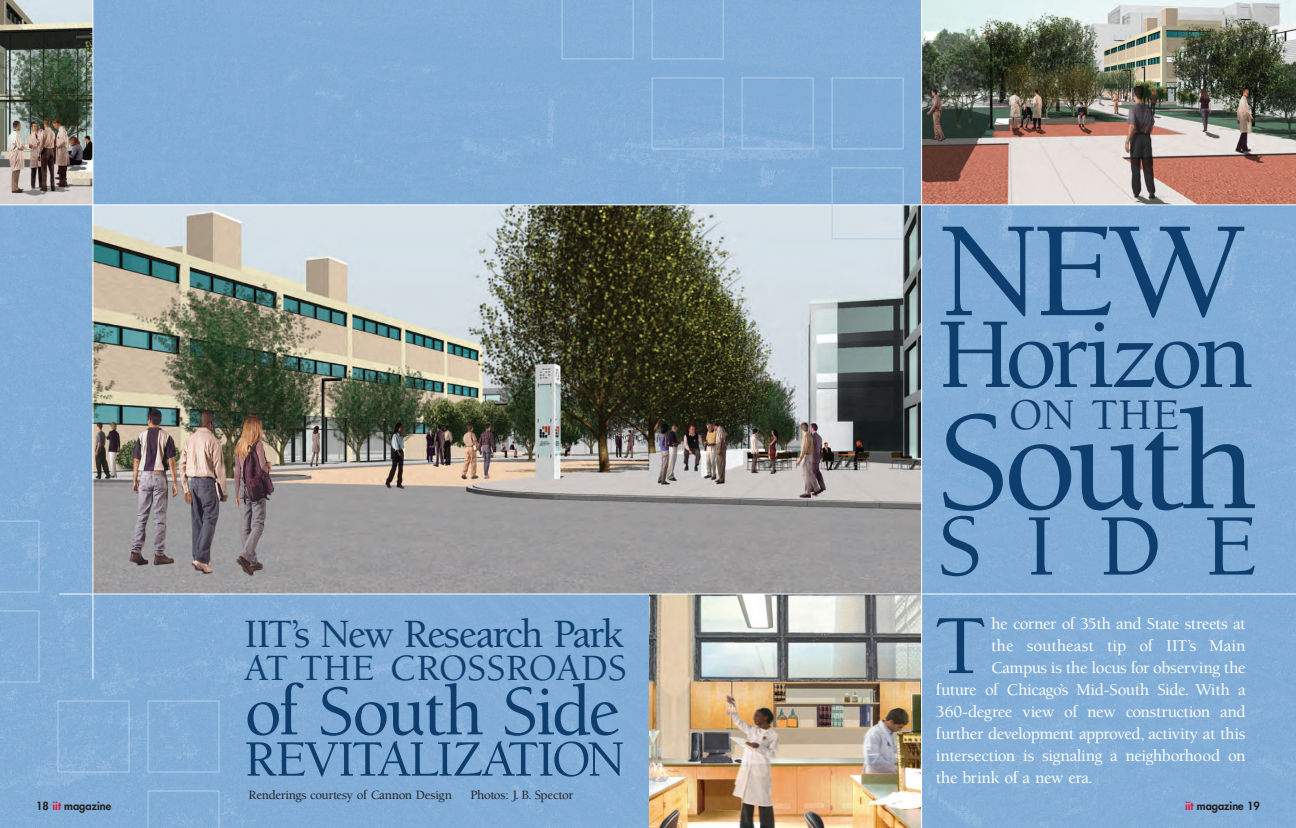
<style>
.page{position:relative;width:1296px;height:828px;background:#82aed8}
.page>*{position:absolute;margin:0;border:0;box-sizing:border-box;transform-origin:0 0}
.t1{font:500 144.7px "Berkeley";letter-spacing:-.06em;color:#0d3e6e}
.t2{font:500 139.4px "Berkeley";color:#0d3e6e}
.t3{font:500 102.9px "Berkeley";letter-spacing:-.075em;color:#0d3e6e}
.t4{font:500 90px "Berkeley";color:#0d3e6e}
.t5{font:500 86.3px "Berkeley";color:#0d3e6e}
.t6{font:500 73px "Berkeley";letter-spacing:-.045em;color:#0d3e6e}
.t7{font:500 52.4px "Berkeley";letter-spacing:-.04em;color:#0d3e6e}
.t8{font:500 45px "Berkeley";color:#0d3e6e}
.t9{font:500 41.3px "Berkeley";letter-spacing:-.05em;color:#0d3e6e}
.t10{font:500 38.1px "Berkeley";letter-spacing:.005em;color:#0d3e6e}
.t11{font:500 17px "Berkeley";letter-spacing:-.025em;color:#fff}
.t12{font:500 17px "Berkeley";color:#fff}
.t13{font:500 13px "Berkeley";letter-spacing:-.025em;color:#231f20}
.t14{font:800 11px "Futura";color:#231f20}
.s1{color:#e51836}
</style>
<div class="page">
<img style="left:922px;top:0;width:374px;height:204px">
<img style="left:650px;top:595px;width:271px;height:233px">
<img style="left:93px;top:205px;width:828px;height:389px">
<img style="left:0;top:0;width:92px;height:204px">
<hr style="left:0;top:204px;width:1296px;height:1px;background:#fff">
<hr style="left:59px;top:594px;width:1237px;height:1px;background:#fff">
<hr style="left:921px;top:0;width:1px;height:828px;background:#fff">
<div style="left:562px;top:0;width:72px;height:59px;background:#85afd8"></div>
<div style="left:652px;top:0;width:72px;height:59px;background:#85b0d8"></div>
<div style="left:832px;top:77px;width:72px;height:72px;border:1px solid #b5cde7"></div>
<div style="left:832px;top:167px;width:72px;height:72px;border:1px solid #b5cde7"></div>
<div style="left:652px;top:77px;width:72px;height:72px;border:1px solid #b5cde7"></div>
<div style="left:742px;top:77px;width:72px;height:72px;border:1px solid #b5cde7"></div>
<svg style="left:0;top:520px;width:40px;height:72px;background:#85b0d8"></svg>
<div style="left:148px;top:700px;width:72px;height:72px;border:1px solid #b5cde7"></div>
<svg style="left:148px;top:790px;width:72px;height:38px;background:#84afd8"></svg>
<div style="left:58px;top:700px;width:72px;height:72px;border:1px solid #b5cde7"></div>
<svg style="left:0;top:610px;width:40px;height:72px;background:#84afd8"></svg>
<hr style="left:92px;top:0;width:1px;height:680px;background:#fff">
<h3 class="t9" style="left:244px;top:618px;width:381px">IIT’s New Research Park</h3>
<h3 class="t10" style="left:244px;top:654px;width:384px">AT THE CROSSROADS</h3>
<h3 class="t6" style="left:244px;top:683px;width:377px">of South Side</h3>
<h3 class="t7" style="left:244px;top:739px;width:383px">REVITALIZATION</h3>
<h2 class="t2" style="left:938px;top:217px;width:307px">NEW</h2>
<h3 class="t3" style="left:938px;top:314px;width:316px">Horizon</h3>
<h3 class="t8" style="left:1009px;top:397px;width:172px">ON THE</h3>
<h1 class="t1" style="left:938px;top:406px;width:320px">South</h1>
<h3 class="t4" style="left:938px;top:511px;width:321px">SIDE</h3>
<h3 class="t5" style="left:934px;top:612px;width:54px">T</h3>
<p class="t11" style="left:991px;top:617px;width:256px">he corner of 35th and State streets at</p>
<p class="t12" style="left:991px;top:639px;width:256px">the southeast tip of IIT’s Main</p>
<p class="t11" style="left:991px;top:661px;width:256px">Campus is the locus for observing the</p>
<p class="t11" style="left:936px;top:683px;width:311px">future of Chicago’s Mid-South Side. With a</p>
<p class="t11" style="left:936px;top:705px;width:311px">360-degree view of new construction and</p>
<p class="t11" style="left:936px;top:727px;width:311px">further development approved, activity at this</p>
<p class="t11" style="left:936px;top:749px;width:311px">intersection is signaling a neighborhood on</p>
<p class="t11" style="left:936px;top:771px;width:158px">the brink of a new era.</p>
<p class="t13" style="left:249px;top:790px;width:205px">Renderings courtesy of Cannon Design</p>
<p class="t13" style="left:470px;top:790px;width:104px">Photos: J. B. Spector</p>
<p class="t14" style="left:36px;top:801px;width:77px">18 <span class="s1">iit</span> magazine</p>
<p class="t14" style="left:1185px;top:801px;width:76px"><span class="s1">iit</span> magazine 19</p>
</div>
